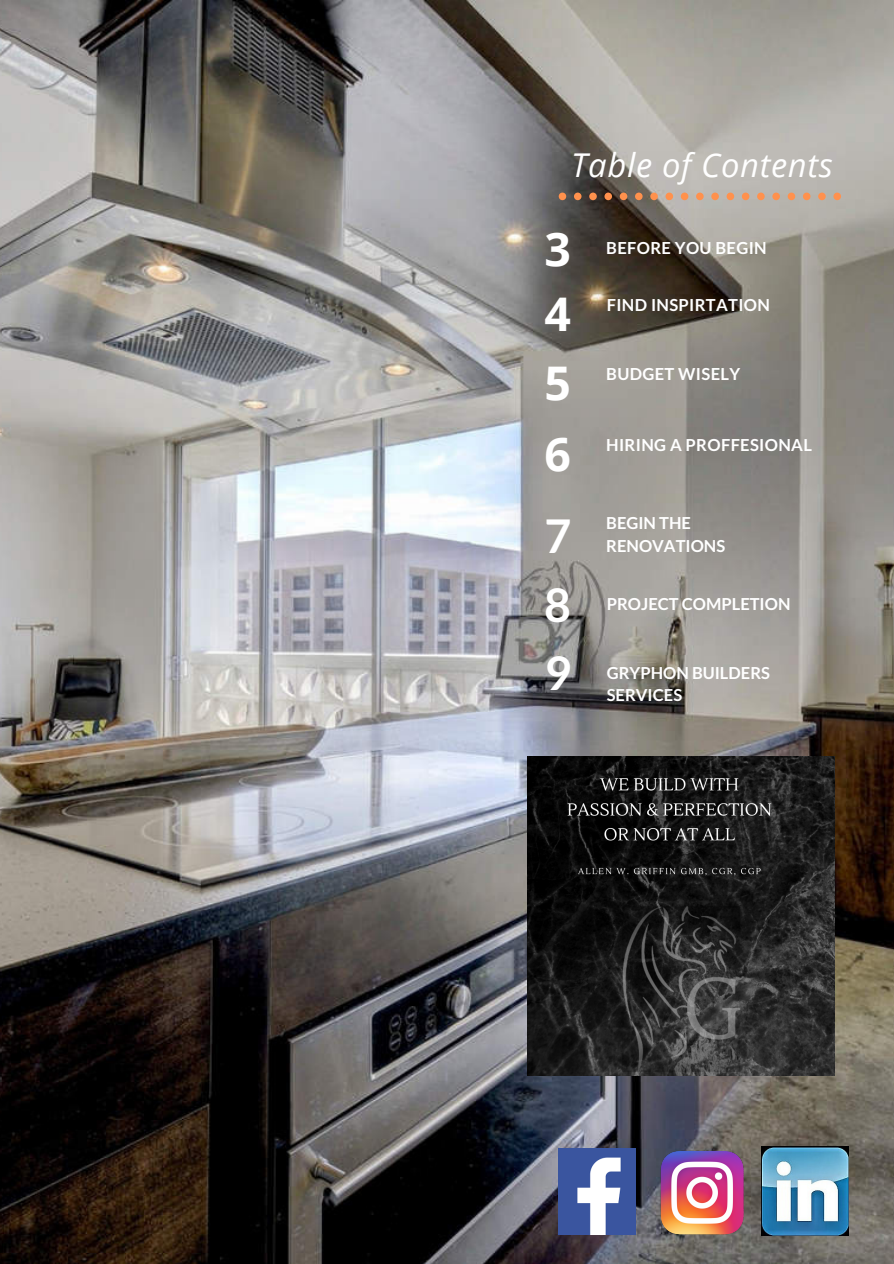
<style>
.page{position:relative;width:894px;height:1264px;background:#fff}
.page>*{position:absolute;margin:0;border:0;box-sizing:border-box;transform-origin:0 0}
.t1{font:700 46.35px "Open Sans";color:#fff}
.t2{font:700 46.35px "Lato";color:#fff}
.t3{font:italic 32.85px "Open Sans";letter-spacing:.02em;color:#fff}
.t4{font:700 16.5px/22.8px "Lato";letter-spacing:.01em;color:#fff}
</style>
<div class="page">
<img style="left:0;top:0;width:893px;height:1263px">
<img style="left:527px;top:756px;width:307px;height:319px">
<svg style="left:634px;top:192px;width:8px;height:8px"></svg>
<div style="left:650px;top:192px;width:7px;height:8px;background:#ff914d;border-radius:50%"></div>
<div style="left:619px;top:192px;width:8px;height:8px;background:#ff914d;border-radius:50%"></div>
<div style="left:680px;top:192px;width:8px;height:8px;background:#ff914d;border-radius:50%"></div>
<svg style="left:558px;top:192px;width:8px;height:8px"></svg>
<div style="left:696px;top:192px;width:7px;height:8px;background:#ff914d;border-radius:50%"></div>
<svg style="left:573px;top:192px;width:8px;height:8px"></svg>
<div style="left:589px;top:192px;width:7px;height:8px;background:#ff914d;border-radius:50%"></div>
<div style="left:604px;top:192px;width:8px;height:8px;background:#ff914d;border-radius:50%"></div>
<div style="left:665px;top:192px;width:8px;height:8px;background:#ff914d;border-radius:50%"></div>
<div style="left:787px;top:192px;width:8px;height:8px;background:#ff914d;border-radius:50%"></div>
<div style="left:802px;top:192px;width:8px;height:8px;background:#ff914d;border-radius:50%"></div>
<svg style="left:817px;top:192px;width:8px;height:8px"></svg>
<div style="left:833px;top:192px;width:7px;height:8px;background:#ff914d;border-radius:50%"></div>
<div style="left:772px;top:192px;width:7px;height:8px;background:#ff914d;border-radius:50%"></div>
<div style="left:726px;top:192px;width:8px;height:8px;background:#ff914d;border-radius:50%"></div>
<div style="left:741px;top:192px;width:8px;height:8px;background:#ff914d;border-radius:50%"></div>
<div style="left:711px;top:192px;width:7px;height:8px;background:#ff914d;border-radius:50%"></div>
<svg style="left:756px;top:192px;width:8px;height:8px"></svg>
<img style="left:558px;top:1148px;width:77px;height:86px">
<img style="left:660px;top:1150px;width:83px;height:84px">
<img style="left:760px;top:1146px;width:88px;height:89px">
<p class="t3" style="left:571px;top:142px;width:263px">Table of Contents</p>
<p class="t1" style="left:544px;top:216px;width:28px">3</p>
<p class="t4" style="left:606px;top:236px;width:162px">BEFORE YOU BEGIN</p>
<p class="t1" style="left:544px;top:281px;width:28px">4</p>
<p class="t4" style="left:606px;top:293px;width:165px">FIND INSPIRTATION</p>
<p class="t1" style="left:544px;top:350px;width:28px">5</p>
<p class="t4" style="left:606px;top:362px;width:135px">BUDGET WISELY</p>
<p class="t1" style="left:544px;top:422px;width:28px">6</p>
<p class="t4" style="left:606px;top:433px;width:207px">HIRING A PROFFESIONAL</p>
<p class="t2" style="left:544px;top:507px;width:28px">7</p>
<p class="t4" style="left:606px;top:511px;width:120px">BEGIN THE<br>RENOVATIONS</p>
<p class="t2" style="left:544px;top:576px;width:28px">8</p>
<p class="t4" style="left:606px;top:592px;width:185px">PROJECT COMPLETION</p>
<p class="t2" style="left:544px;top:644px;width:28px">9</p>
<p class="t4" style="left:606px;top:660px;width:165px">GRYPHON BUILDERS<br>SERVICES</p>
</div>
